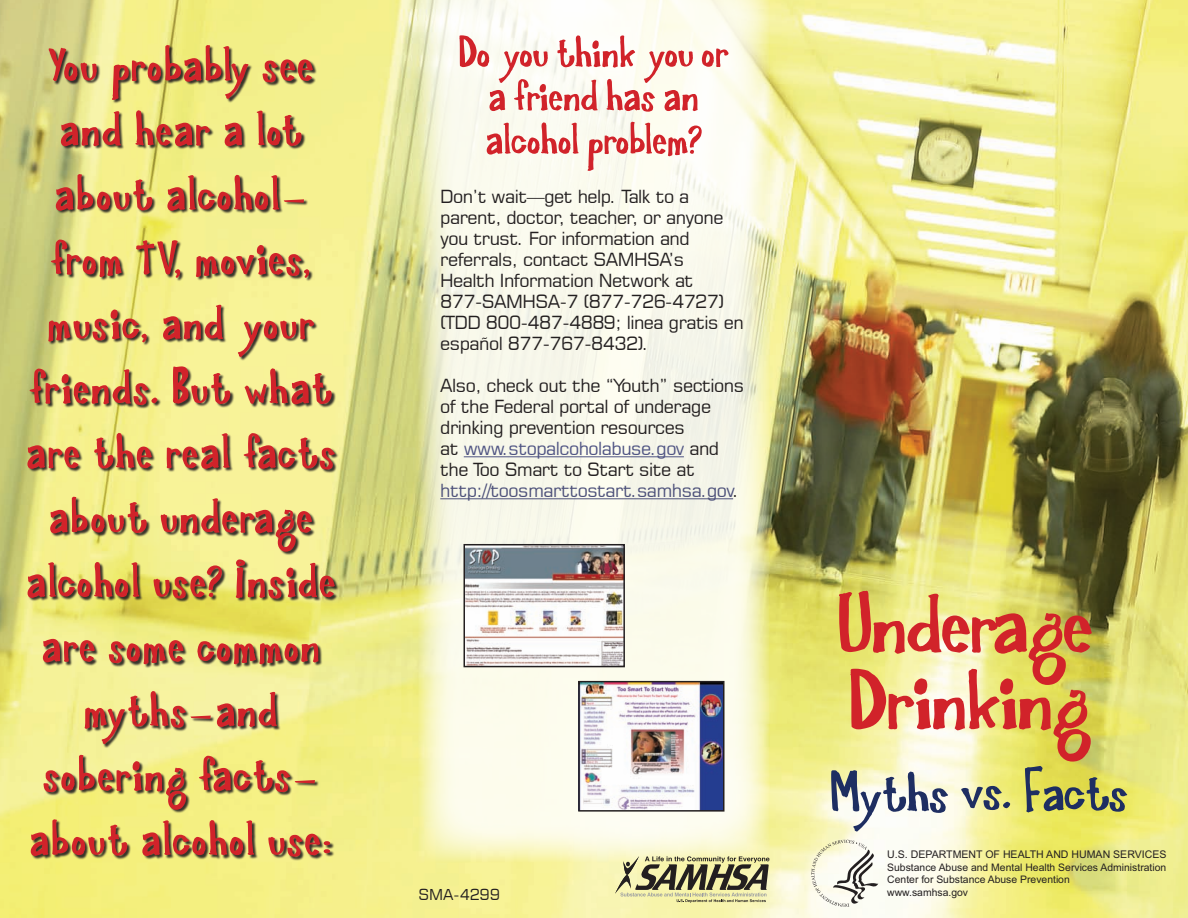
<style>
.page{position:relative;width:1188px;height:918px;background:#fff}
.page>*{position:absolute;margin:0;border:0;box-sizing:border-box;transform-origin:0 0}
.t1{font:97.5px "Joinks";color:#d1232a;scale:1.08 1}
.t2{font:64.2px "Joinks";letter-spacing:.01em;color:#1e2e62;scale:1.06 1}
.Body{font:57px/64.5px "Joinks";letter-spacing:.04em;color:#d1232a;text-align:center}
.Myth{font:51px/43.5px "Joinks";letter-spacing:.01em;color:#d1232a;text-align:center}
.t3{font:18px/21px "Square 721 BT";letter-spacing:-.03em;color:#231f20}
.t4{font:15px "Square 721 BT";color:#231f20}
.t5{font:10.5px "Arial";color:#231f20}
.t6{font:10.35px/12.5px "Arial";color:#231f20}
.s1{font-family:"Juice ITC"}
.s2{color:#4f5483}
.s3{color:#4d517a}
.s4{font-size:63px}
.s5{font-size:70.5px}
.s6{font-size:60px}
.s7{font-size:61.5px}
</style>
<div class="page">
<img style="left:0;top:0;width:1188px;height:918px">
<svg style="left:418px;top:0;width:352px;height:861px;fill:#fbfbec"></svg>
<hr style="left:464px;top:456px;width:220px;height:1px;background:#4f5483">
<hr style="left:440px;top:498px;width:293px;height:1px;background:#4d517a">
<img style="left:581px;top:684px;width:140px;height:125px">
<div style="left:578px;top:681px;width:146px;height:131px;border:2px solid #231f20"></div>
<div style="left:28px;top:45px;width:529px;height:841px;background:#231f20;opacity:.9"></div>
<svg style="left:811px;top:840px;width:67px;height:67px"></svg>
<svg style="left:615px;top:856px;width:155px;height:47px;background:#afac81"></svg>
<img style="left:467px;top:547px;width:155px;height:117px">
<div style="left:464px;top:544px;width:161px;height:123px;border:2px solid #231f20"></div>
<p class="Body" style="left:26px;top:39px;width:310px">You probably see and hear a lot about alcohol<span class="s1">— </span>from TV, movies, music, and your friends. But what are the real facts about underage alcohol use? Inside are some common myths<span class="s1">—</span>and sobering facts<span class="s1">— </span>about alcohol use<sup>:</sup></p>
<p class="Myth" style="left:459px;top:37px;width:271px">Do you think you or a friend has an alcohol problem?</p>
<p class="t3" style="left:440px;top:186px;width:305px">Don’t wait—get help. Talk to a parent, doctor, teacher, or anyone you trust. For information and referrals, contact SAMHSA’s<br>Health Information Network at<br>877-SAMHSA-7 (877-726-4727) (TDD 800-487-4889; linea gratis en español 877-767-8432).</p>
<p class="t3" style="left:440px;top:375px;width:305px">Also, check out the “Youth” sections of the Federal portal of underage drinking prevention resources<br>at <span class="s2">www.stopalcoholabuse.gov</span> and the Too Smart to Start site at <span class="s3">http://toosmarttostart.samhsa.gov</span>.</p>
<p class="t1" style="left:837px;top:588px;width:237px">Underage</p>
<p class="t1" style="left:849px;top:664px;width:223px">Drinking</p>
<p class="t2" style="left:830px;top:769px;width:281px">Myths <span class="s4">vs.</span> <span class="s5">F</span><span class="s6">a</span><span class="s4">c</span><span class="s7">ts</span></p>
<p class="t5" style="left:887px;top:848px;width:281px">U.S. DEPARTMENT OF HEALTH AND HUMAN SERVICES</p>
<p class="t6" style="left:887px;top:861px;width:281px">Substance Abuse and Mental Health Services Administration<br>Center for Substance Abuse Prevention</p>
<p class="t4" style="left:418px;top:885px;width:83px">SMA-4299</p>
<p class="t6" style="left:887px;top:886px;width:82px">www.samhsa.gov</p>
</div>
